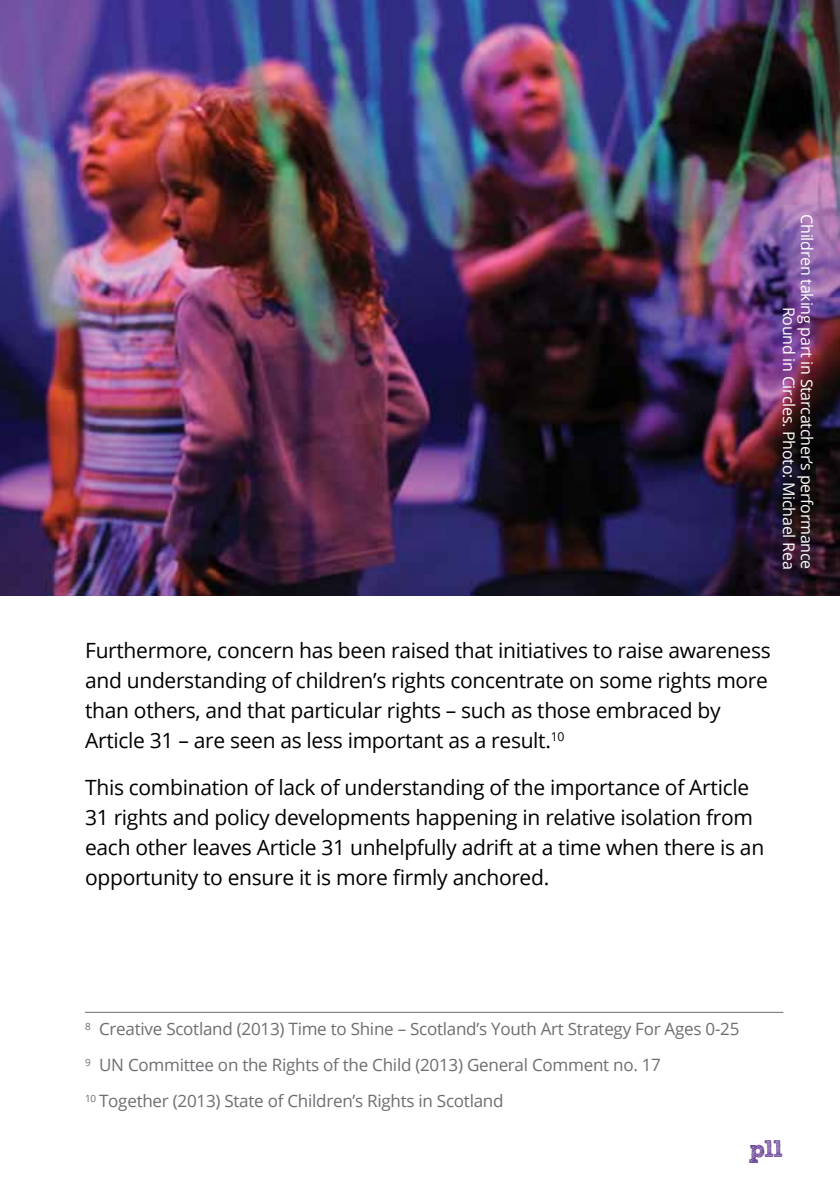
<style>
.page{position:relative;width:840px;height:1191px;background:#fff}
.page>*{position:absolute;margin:0;border:0;box-sizing:border-box;transform-origin:0 0}
.t1{font:700 24px "freeversion Sketch Block";color:#552988}
.t2{font:21px/30px "Open Sans";letter-spacing:-.015em;color:#000}
.t3{font:17px/36px "Open Sans";letter-spacing:-.015em;color:#6d6e71}
.t4{font:16px/18px "Open Sans";letter-spacing:-.015em;color:#fff;text-align:right}
</style>
<div class="page">
<img style="left:0;top:0;width:839px;height:595px">
<hr style="left:85px;top:1011px;width:697px;height:1px;background:#6d6e71">
<p class="t4" style="left:816px;top:214px;width:357px;rotate:90deg">Children taking part in Starcatcher’s performance<br>Round in Circles. Photo: Michael Rea</p>
<p class="t2" style="left:85px;top:635px;width:686px">Furthermore, concern has been raised that initiatives to raise awareness and understanding of children’s rights concentrate on some rights more than others, and that particular rights – such as those embraced by Article 31 – are seen as less important as a result.<sup>10</sup></p>
<p class="t2" style="left:85px;top:772px;width:680px">This combination of lack of understanding of the importance of Article 31 rights and policy developments happening in relative isolation from each other leaves Article 31 unhelpfully adrift at a time when there is an opportunity to ensure it is more firmly anchored.</p>
<p class="t3" style="left:85px;top:1010px;width:655px"><sup>8</sup> Creative Scotland (2013) Time to Shine – Scotland’s Youth Art Strategy For Ages 0-25<br><sup>9</sup> UN Committee on the Rights of the Child (2013) General Comment no. 17<br><sup>10</sup> Together (2013) State of Children’s Rights in Scotland</p>
<p class="t1" style="left:748px;top:1139px;width:36px">p11</p>
</div>
